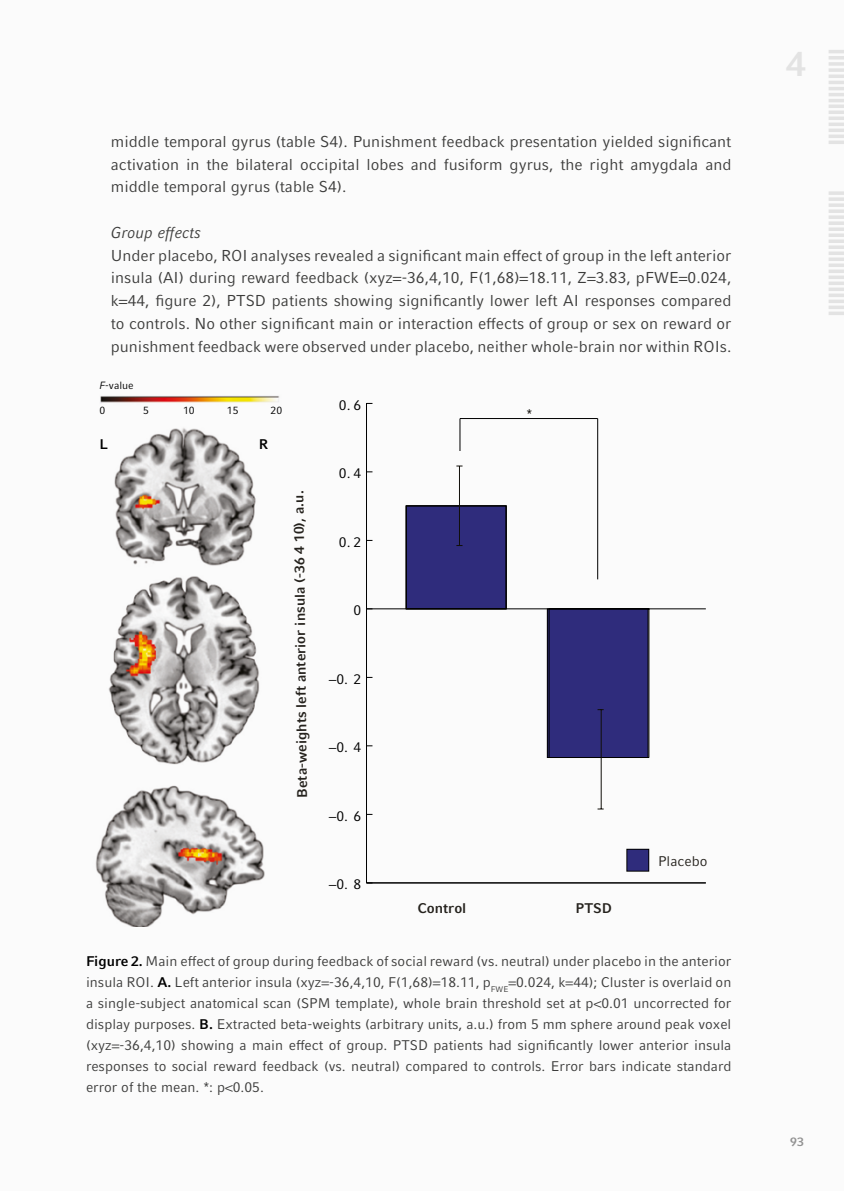
<style>
.page{position:relative;width:844px;height:1191px;background:#fff}
.page>*{position:absolute;margin:0;border:0;box-sizing:border-box;transform-origin:0 0}
.t1{font:700 35px "Compatil Fact LT Pro";color:#e3e3e3}
.t2{font:15.75px/22.8px "Compatil Fact LT Pro";color:#3c3c3b;text-align:justify}
.t3{font:italic 15.75px "Compatil Fact LT Pro";color:#3c3c3b}
.t4{font:14px/21px "Compatil Fact LT Pro";color:#3c3c3b;text-align:justify}
.t5{font:700 14px "Compatil Fact LT Pro";color:#26231e}
.t6{font:14px "Compatil Fact LT Pro";color:#000}
.t7{font:14px "Compatil Fact LT Pro";color:#26231e}
.t8{font:700 14px "Compatil Fact LT Pro";color:#000}
.t9{font:14px "Compatil Fact LT Pro";color:#13110c}
.t10{font:700 12.25px "Compatil Fact LT Pro";color:#929292}
.t11{font:10.5px "Compatil Fact LT Pro";color:#000}
.s1{font-style:italic}
.s2{font-weight:700;color:#000}
</style>
<div class="page">
<div style="left:0;top:0;width:843px;height:1191px;background:#fbfbfb"></div>
<hr style="left:828px;top:50px;width:15px;height:3px;background:#e3e3e3">
<hr style="left:828px;top:227px;width:15px;height:4px;background:#e3e3e3">
<svg style="left:829px;top:275px;width:14px;height:4px"></svg>
<hr style="left:828px;top:56px;width:15px;height:3px;background:#e3e3e3">
<hr style="left:828px;top:233px;width:15px;height:4px;background:#e3e3e3">
<svg style="left:829px;top:281px;width:14px;height:4px"></svg>
<hr style="left:828px;top:62px;width:15px;height:4px;background:#e3e3e3">
<hr style="left:828px;top:191px;width:15px;height:4px;background:#e3e3e3">
<hr style="left:828px;top:239px;width:15px;height:4px;background:#e3e3e3">
<svg style="left:829px;top:287px;width:14px;height:4px"></svg>
<hr style="left:828px;top:74px;width:15px;height:4px;background:#e3e3e3">
<hr style="left:828px;top:110px;width:15px;height:4px;background:#e3e3e3">
<hr style="left:828px;top:203px;width:15px;height:4px;background:#e3e3e3">
<hr style="left:828px;top:251px;width:15px;height:4px;background:#e3e3e3">
<svg style="left:829px;top:300px;width:14px;height:3px"></svg>
<hr style="left:828px;top:81px;width:15px;height:3px;background:#e3e3e3">
<hr style="left:828px;top:116px;width:15px;height:4px;background:#e3e3e3">
<hr style="left:828px;top:209px;width:15px;height:4px;background:#e3e3e3">
<hr style="left:828px;top:257px;width:15px;height:4px;background:#e3e3e3">
<svg style="left:829px;top:306px;width:14px;height:3px"></svg>
<hr style="left:828px;top:68px;width:15px;height:4px;background:#e3e3e3">
<hr style="left:828px;top:104px;width:15px;height:4px;background:#e3e3e3">
<hr style="left:828px;top:87px;width:15px;height:3px;background:#e3e3e3">
<hr style="left:828px;top:93px;width:15px;height:3px;background:#e3e3e3">
<hr style="left:828px;top:99px;width:15px;height:3px;background:#e3e3e3">
<hr style="left:828px;top:197px;width:15px;height:4px;background:#e3e3e3">
<hr style="left:828px;top:245px;width:15px;height:4px;background:#e3e3e3">
<svg style="left:829px;top:293px;width:14px;height:4px"></svg>
<hr style="left:828px;top:129px;width:15px;height:3px;background:#e3e3e3">
<hr style="left:828px;top:135px;width:15px;height:3px;background:#e3e3e3">
<hr style="left:828px;top:141px;width:15px;height:3px;background:#e3e3e3">
<hr style="left:828px;top:123px;width:15px;height:3px;background:#e3e3e3">
<hr style="left:828px;top:221px;width:15px;height:4px;background:#e3e3e3">
<hr style="left:828px;top:215px;width:15px;height:4px;background:#e3e3e3">
<hr style="left:828px;top:263px;width:15px;height:4px;background:#e3e3e3">
<hr style="left:828px;top:269px;width:15px;height:4px;background:#e3e3e3">
<hr style="left:828px;top:312px;width:15px;height:3px;background:#e3e3e3">
<img style="left:95px;top:396px;width:185px;height:530px">
<hr style="left:366px;top:403px;width:1px;height:480px;background:#000">
<hr style="left:366px;top:882px;width:339px;height:1px;background:#000">
<div style="left:406px;top:506px;width:100px;height:103px;background:#302d7e"></div>
<div style="left:405px;top:505px;width:101px;height:104px;border:1px solid #000"></div>
<svg style="left:367px;top:608px;width:339px;height:150px"></svg>
<hr style="left:600px;top:709px;width:1px;height:100px;background:#12100b">
<hr style="left:459px;top:466px;width:1px;height:79px;background:#12100b">
<div style="left:626px;top:849px;width:22px;height:22px;background:#302d7e"></div>
<div style="left:626px;top:849px;width:23px;height:22px;border:1px solid #000"></div>
<hr style="left:460px;top:418px;width:137px;height:1px;background:#000">
<hr style="left:459px;top:418px;width:1px;height:33px;background:#000">
<hr style="left:597px;top:418px;width:1px;height:161px;background:#000">
<p class="t2" style="left:111px;top:130px;width:622px">middle temporal gyrus (table S4). Punishment feedback presentation yielded significant activation in the bilateral occipital lobes and fusiform gyrus, the right amygdala and middle temporal gyrus (table S4).</p>
<p class="t3" style="left:111px;top:223px;width:92px">Group effects</p>
<p class="t2" style="left:111px;top:244px;width:622px">Under placebo, ROI analyses revealed a significant main effect of group in the left anterior insula (AI) during reward feedback (xyz=-36,4,10, F(1,68)=18.11, Z=3.83, pFWE=0.024, k=44, figure 2), PTSD patients showing significantly lower left AI responses compared to controls. No other significant main or interaction effects of group or sex on reward or punishment feedback were observed under placebo, neither whole-brain nor within ROIs.</p>
<p class="t11" style="left:99px;top:379px;width:36px"><span class="s1">F</span>-value</p>
<p class="t11" style="left:99px;top:404px;width:7px">0</p>
<p class="t11" style="left:143px;top:404px;width:7px">5</p>
<p class="t11" style="left:183px;top:404px;width:13px">10</p>
<p class="t11" style="left:227px;top:404px;width:13px">15</p>
<p class="t11" style="left:270px;top:404px;width:13px">20</p>
<p class="t8" style="left:99px;top:436px;width:10px">L</p>
<p class="t8" style="left:259px;top:436px;width:11px">R</p>
<p class="t5" style="left:295px;top:798px;width:309px;rotate:-91deg">Beta-weights left anterior insula (-36 4 10), a.u.</p>
<p class="t6" style="left:339px;top:397px;width:24px">0.6</p>
<p class="t6" style="left:339px;top:465px;width:24px">0.4</p>
<p class="t6" style="left:339px;top:534px;width:24px">0.2</p>
<p class="t6" style="left:353px;top:602px;width:9px">0</p>
<p class="t6" style="left:328px;top:671px;width:34px">−0. 2</p>
<p class="t6" style="left:328px;top:739px;width:34px">−0. 4</p>
<p class="t6" style="left:328px;top:808px;width:34px">−0. 6</p>
<p class="t6" style="left:328px;top:876px;width:34px">−0. 8</p>
<p class="t5" style="left:417px;top:900px;width:50px">Control</p>
<p class="t9" style="left:526px;top:405px;width:7px">*</p>
<p class="t5" style="left:575px;top:900px;width:38px">PTSD</p>
<p class="t7" style="left:658px;top:853px;width:51px">Placebo</p>
<p class="t4" style="left:86px;top:950px;width:646px"><span class="s2">Figure 2.</span> Main effect of group during feedback of social reward (vs. neutral) under placebo in the anterior insula ROI. <span class="s2">A.</span> Left anterior insula (xyz=-36,4,10, F(1,68)=18.11, p<sub>FWE</sub>=0.024, k=44); Cluster is overlaid on a single-subject anatomical scan (SPM template), whole brain threshold set at p&lt;0.01 uncorrected for display purposes. <span class="s2">B.</span> Extracted beta-weights (arbitrary units, a.u.) from 5 mm sphere around peak voxel (xyz=-36,4,10) showing a main effect of group. PTSD patients had significantly lower anterior insula responses to social reward feedback (vs. neutral) compared to controls. Error bars indicate standard error of the mean. *: p&lt;0.05.</p>
<h1 class="t1" style="left:786px;top:43px;width:21px">4</h1>
<p class="t10" style="left:790px;top:1134px;width:15px">93</p>
</div>
